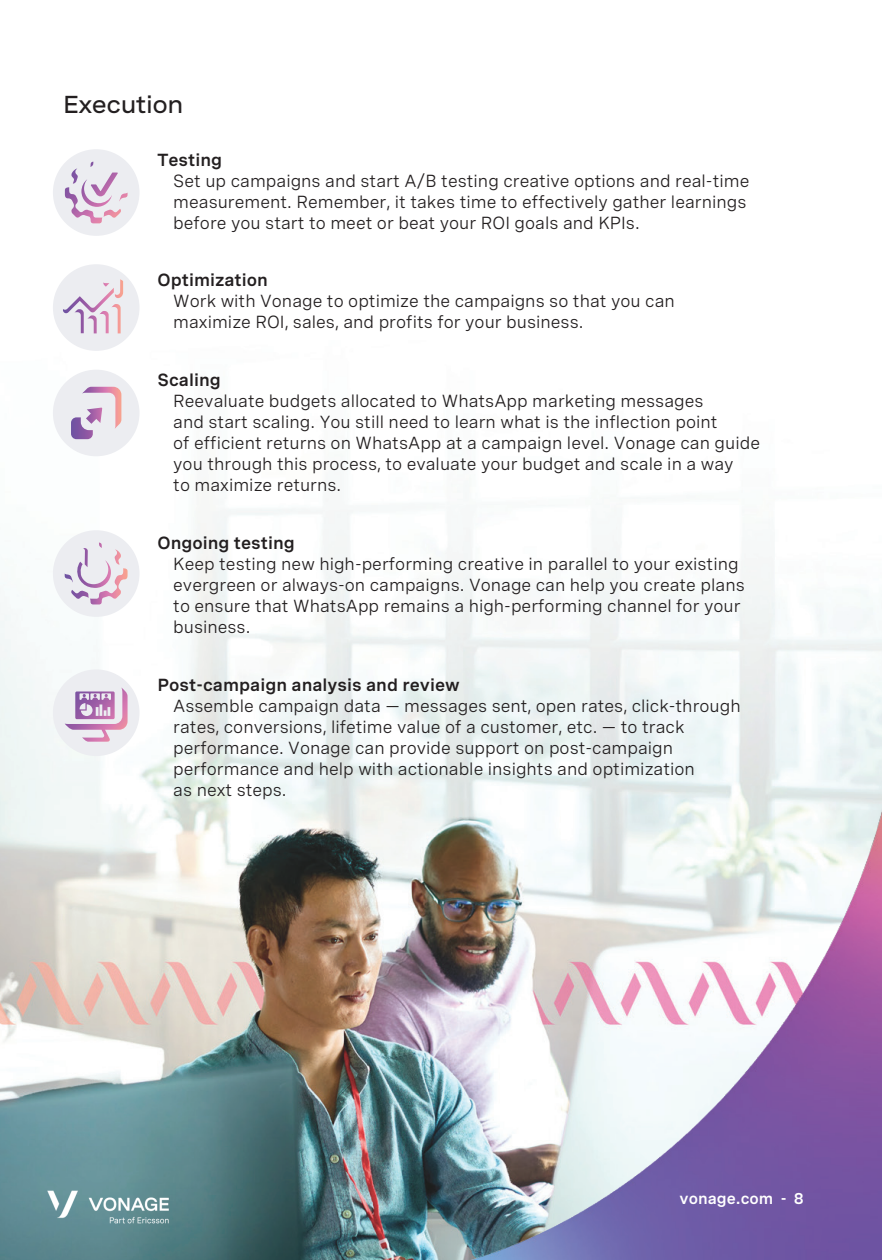
<style>
.page{position:relative;width:882px;height:1260px;background:#fff}
.page>*{position:absolute;margin:0;border:0;box-sizing:border-box;transform-origin:0 0}
.t1{font:500 expanded 24.5px "Spezia";letter-spacing:-.02em;color:#231f20}
.t2{font:17.5px/21px "Spezia";color:#231f20}
.t3{font:600 17.5px "Spezia";color:#231f20}
.t4{font:600 15.75px "Spezia";color:#fff}
</style>
<div class="page">
<img style="left:0;top:314px;width:882px;height:946px">
<img style="left:340px;top:655px;width:542px;height:605px">
<img style="left:39px;top:1181px;width:140px;height:55px">
<div style="left:53px;top:669px;width:87px;height:87px;background:#ecedf1;border-radius:50%"></div>
<div style="left:53px;top:530px;width:87px;height:87px;background:#ecedf1;border-radius:50%"></div>
<div style="left:53px;top:370px;width:87px;height:86px;background:#ecedf1;border-radius:50%"></div>
<div style="left:53px;top:264px;width:87px;height:87px;background:#ecedf1;border-radius:50%"></div>
<div style="left:53px;top:149px;width:87px;height:87px;background:#ecedf1;border-radius:50%"></div>
<svg style="left:65px;top:162px;width:63px;height:61px"></svg>
<svg style="left:71px;top:387px;width:50px;height:52px"></svg>
<svg style="left:65px;top:543px;width:63px;height:62px"></svg>
<svg style="left:65px;top:687px;width:63px;height:55px"></svg>
<svg style="left:63px;top:279px;width:60px;height:54px"></svg>
<p class="t1" style="left:63px;top:86px;width:122px">Execution</p>
<p class="t3" style="left:158px;top:146px;width:66px">Testing</p>
<p class="t2" style="left:173px;top:169px;width:578px">Set up campaigns and start A/B testing creative options and real-time measurement. Remember, it takes time to effectively gather learnings before you start to meet or beat your ROI goals and KPIs.</p>
<p class="t3" style="left:158px;top:267px;width:112px">Optimization</p>
<p class="t2" style="left:173px;top:289px;width:503px">Work with Vonage to optimize the campaigns so that you can maximize ROI, sales, and profits for your business.</p>
<p class="t3" style="left:158px;top:367px;width:65px">Scaling</p>
<p class="t2" style="left:173px;top:389px;width:588px">Reevaluate budgets allocated to WhatsApp marketing messages<br>and start scaling. You still need to learn what is the inflection point<br>of efficient returns on WhatsApp at a campaign level. Vonage can guide you through this process, to evaluate your budget and scale in a way<br>to maximize returns.</p>
<p class="t3" style="left:158px;top:529px;width:139px">Ongoing testing</p>
<p class="t2" style="left:173px;top:552px;width:573px">Keep testing new high-performing creative in parallel to your existing evergreen or always-on campaigns. Vonage can help you create plans to ensure that WhatsApp remains a high-performing channel for your business.</p>
<p class="t3" style="left:158px;top:671px;width:304px">Post-campaign analysis and review</p>
<p class="t2" style="left:173px;top:694px;width:569px">Assemble campaign data — messages sent, open rates, click-through rates, conversions, lifetime value of a customer, etc. — to track performance. Vonage can provide support on post-campaign performance and help with actionable insights and optimization<br>as next steps.</p>
<p class="t4" style="left:680px;top:1186px;width:126px">vonage.com - 8</p>
</div>
